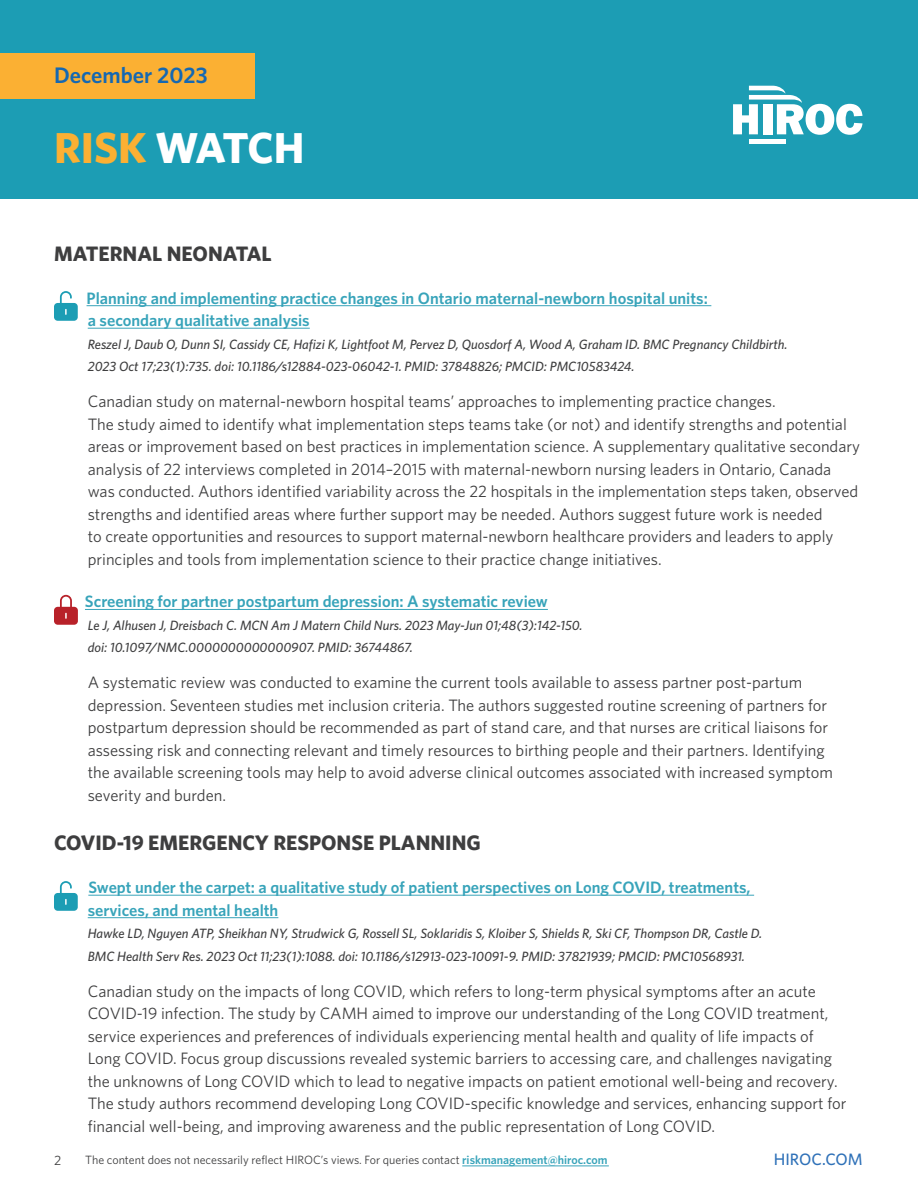
<style>
.page{position:relative;width:918px;height:1188px;background:#fff}
.page>*{position:absolute;margin:0;border:0;box-sizing:border-box;transform-origin:0 0}
.t1{font:700 43.5px "Whitney";color:#fff}
.t2{font:600 22.5px "Whitney";color:#1568b2}
.t3{font:700 21px "Whitney";color:#3e3e3f}
.Paragraph_body{font:16.5px/22.5px "Whitney";color:#3e3e3f}
.Hyperlink{font:600 16.5px/22.5px "Whitney";color:#38a4ba}
.t4{font:500 16.5px "Whitney";color:#2f71b8}
.Hyperlink-2{font:italic 500 13.5px/22.5px "Whitney";color:#3e3e3f}
.t5{font:13.5px "Whitney";color:#3e3e3f}
.t6{font:12px "Whitney";color:#3e3e3f}
.s1{color:#fbb033}
.s2{font-weight:600;color:#38a4ba}
</style>
<div class="page">
<div style="left:0;top:0;width:918px;height:198px;background:#1c9db4"></div>
<div style="left:0;top:54px;width:255px;height:45px;background:#fbb033"></div>
<hr style="left:749px;top:139px;width:37px;height:4px;background:#fff">
<svg style="left:733px;top:86px;width:129px;height:49px"></svg>
<hr style="left:462px;top:1166px;width:147px;height:1px;background:#38a4ba">
<hr style="left:87px;top:305px;width:624px;height:1px;background:#38a4ba">
<hr style="left:88px;top:328px;width:222px;height:1px;background:#38a4ba">
<hr style="left:85px;top:609px;width:463px;height:1px;background:#38a4ba">
<hr style="left:88px;top:895px;width:666px;height:1px;background:#38a4ba">
<hr style="left:88px;top:917px;width:190px;height:1px;background:#38a4ba">
<svg style="left:54px;top:291px;width:24px;height:30px"></svg>
<svg style="left:54px;top:595px;width:24px;height:30px"></svg>
<svg style="left:54px;top:881px;width:24px;height:30px"></svg>
<h2 class="t2" style="left:54px;top:62px;width:155px">December 2023</h2>
<h1 class="t1" style="left:54px;top:122px;width:252px"><span class="s1">RISK</span> WATCH</h1>
<p class="t3" style="left:54px;top:241px;width:219px">MATERNAL NEONATAL</p>
<p class="Hyperlink" style="left:87px;top:286px;width:623px">Planning and implementing practice changes in Ontario maternal-newborn hospital units: a secondary qualitative analysis</p>
<p class="Hyperlink-2" style="left:88px;top:332px;width:701px">Reszel J, Daub O, Dunn SI, Cassidy CE, Hafizi K, Lightfoot M, Pervez D, Quosdorf A, Wood A, Graham ID. BMC Pregnancy Childbirth.<br>2023 Oct 17;23(1):735. doi: 10.1186/s12884-023-06042-1. PMID: 37848826; PMCID: PMC10583424.</p>
<p class="Paragraph_body" style="left:88px;top:390px;width:774px">Canadian study on maternal-newborn hospital teams’ approaches to implementing practice changes.<br>The study aimed to identify what implementation steps teams take (or not) and identify strengths and potential areas or improvement based on best practices in implementation science. A supplementary qualitative secondary analysis of 22 interviews completed in 2014–2015 with maternal-newborn nursing leaders in Ontario, Canada was conducted. Authors identified variability across the 22 hospitals in the implementation steps taken, observed strengths and identified areas where further support may be needed. Authors suggest future work is needed<br>to create opportunities and resources to support maternal-newborn healthcare providers and leaders to apply principles and tools from implementation science to their practice change initiatives.</p>
<p class="Hyperlink" style="left:85px;top:590px;width:464px">Screening for partner postpartum depression: A systematic review</p>
<p class="Hyperlink-2" style="left:88px;top:613px;width:496px">Le J, Alhusen J, Dreisbach C. MCN Am J Matern Child Nurs. 2023 May-Jun 01;48(3):142-150. doi: 10.1097/NMC.0000000000000907. PMID: 36744867.</p>
<p class="Paragraph_body" style="left:88px;top:671px;width:747px">A systematic review was conducted to examine the current tools available to assess partner post-partum depression. Seventeen studies met inclusion criteria. The authors suggested routine screening of partners for postpartum depression should be recommended as part of stand care, and that nurses are critical liaisons for assessing risk and connecting relevant and timely resources to birthing people and their partners. Identifying the available screening tools may help to avoid adverse clinical outcomes associated with increased symptom severity and burden.</p>
<p class="t3" style="left:54px;top:830px;width:428px">COVID-19 EMERGENCY RESPONSE PLANNING</p>
<p class="Hyperlink" style="left:88px;top:876px;width:664px">Swept under the carpet: a qualitative study of patient perspectives on Long COVID, treatments, services, and mental health</p>
<p class="Hyperlink-2" style="left:88px;top:922px;width:676px">Hawke LD, Nguyen ATP, Sheikhan NY, Strudwick G, Rossell SL, Soklaridis S, Kloiber S, Shields R, Ski CF, Thompson DR, Castle D.<br>BMC Health Serv Res. 2023 Oct 11;23(1):1088. doi: 10.1186/s12913-023-10091-9. PMID: 37821939; PMCID: PMC10568931.</p>
<p class="Paragraph_body" style="left:88px;top:979px;width:760px">Canadian study on the impacts of long COVID, which refers to long-term physical symptoms after an acute COVID-19 infection. The study by CAMH aimed to improve our understanding of the Long COVID treatment, service experiences and preferences of individuals experiencing mental health and quality of life impacts of Long COVID. Focus group discussions revealed systemic barriers to accessing care, and challenges navigating the unknowns of Long COVID which to lead to negative impacts on patient emotional well-being and recovery.<br>The study authors recommend developing Long COVID-specific knowledge and services, enhancing support for financial well-being, and improving awareness and the public representation of Long COVID.</p>
<p class="t5" style="left:54px;top:1152px;width:9px">2</p>
<p class="t6" style="left:85px;top:1153px;width:524px">The content does not necessarily reflect HIROC’s views. For queries contact <span class="s2">riskmanagement@hiroc.com</span></p>
<p class="t4" style="left:774px;top:1150px;width:90px">HIROC.COM</p>
</div>
